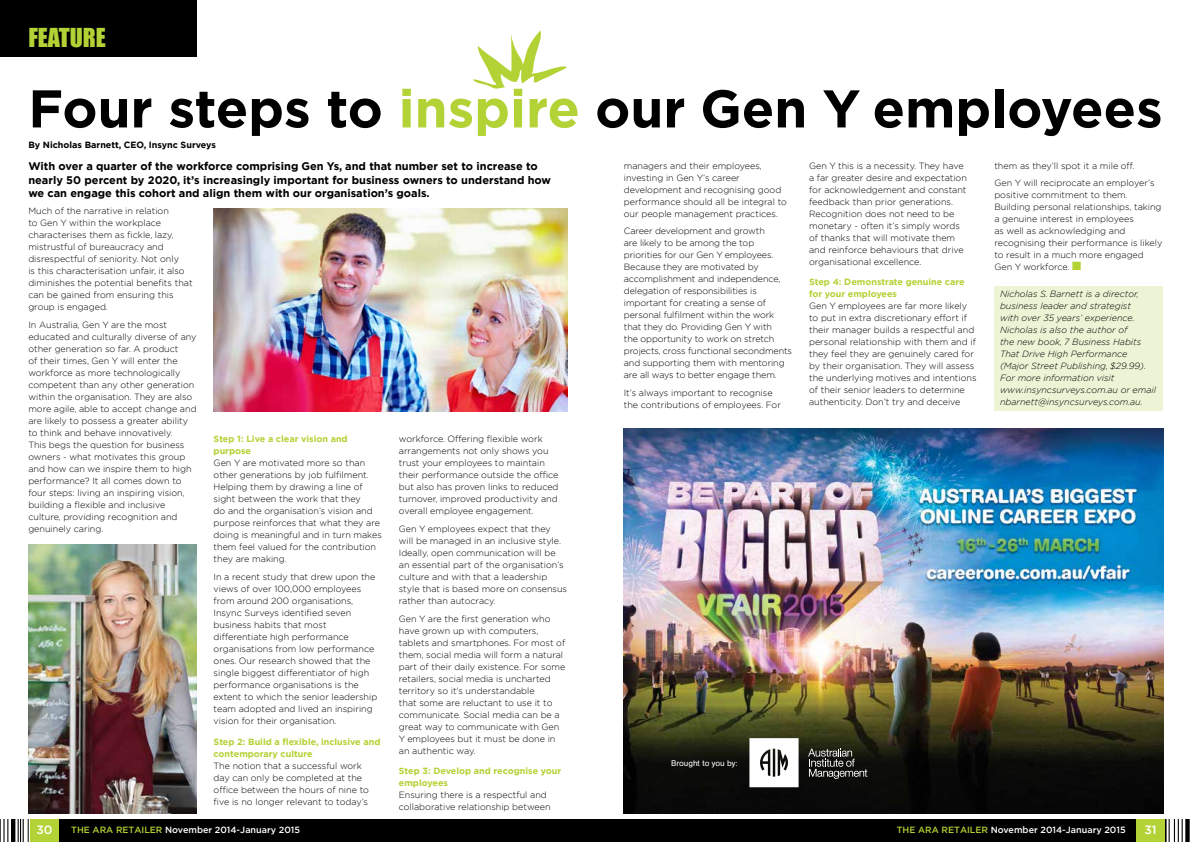
<style>
.page{position:relative;width:1191px;height:842px;background:#fff}
.page>*{position:absolute;margin:0;border:0;box-sizing:border-box;transform-origin:0 0}
.t1{font:700 53px "Gotham";color:#000}
.t2{font:24px "Impact";color:#b3d235}
.t3{font:500 12px "Gotham";color:#fff}
.t4{font:700 11px/13.2px "Gotham";color:#000}
.t5{font:300 9px/12px "Gotham";color:#000}
.t6{font:italic 300 9px/12px "Gotham";color:#000}
.t7{font:700 9px/12px "Gotham";color:#b3d235}
.t8{font:500 9px "Gotham";color:#fff}
.t9{font:700 9px "Gotham";color:#000}
.t10{font:8.2px "AG Book Rounded BQ";color:#fff}
.s1{color:#b3d235}
</style>
<div class="page">
<svg style="left:1182px;top:819px;width:8px;height:23px"></svg>
<hr style="left:1173px;top:819px;width:2px;height:23px;background:#000">
<svg style="left:1177px;top:819px;width:5px;height:23px"></svg>
<svg style="left:1185px;top:819px;width:4px;height:23px"></svg>
<div style="left:30px;top:819px;width:1133px;height:23px;background:#000"></div>
<div style="left:30px;top:819px;width:28px;height:23px;background:#b3d235"></div>
<div style="left:1136px;top:819px;width:28px;height:23px;background:#b3d235"></div>
<svg style="left:8px;top:819px;width:10px;height:23px"></svg>
<svg style="left:0;top:819px;width:1px;height:23px"></svg>
<hr style="left:3px;top:819px;width:2px;height:23px;background:#000">
<svg style="left:7px;top:819px;width:1px;height:23px"></svg>
<hr style="left:11px;top:819px;width:4px;height:23px;background:#000">
<svg style="left:18px;top:819px;width:11px;height:23px"></svg>
<div style="left:994px;top:286px;width:168px;height:125px;background:#edf4d5"></div>
<img style="left:624px;top:429px;width:539px;height:385px">
<svg style="left:749px;top:738px;width:49px;height:49px"></svg>
<svg style="left:808px;top:749px;width:59px;height:30px;background:#444540"></svg>
<svg style="left:1163px;top:811px;width:7px;height:31px"></svg>
<div style="left:0;top:0;width:197px;height:57px;background:#000"></div>
<img style="left:214px;top:209px;width:353px;height:202px">
<img style="left:28px;top:544px;width:169px;height:270px">
<svg style="left:473px;top:30px;width:94px;height:59px"></svg>
<h2 class="t2" style="left:28px;top:19px;width:79px">FEATURE</h2>
<h1 class="t1" style="left:28px;top:74px;width:1135px">Four steps to <span class="s1">inspire</span> our Gen Y employees</h1>
<p class="t9" style="left:28px;top:139px;width:189px">By Nicholas Barnett, CEO, Insync Surveys</p>
<p class="t4" style="left:28px;top:160px;width:524px">With over a quarter of the workforce comprising Gen Ys, and that number set to increase to nearly 50 percent by 2020, it’s increasingly important for business owners to understand how we can engage this cohort and align them with our organisation’s goals.</p>
<p class="t5" style="left:28px;top:205px;width:166px">Much of the narrative in relation<br>to Gen Y within the workplace characterises them as fickle, lazy, mistrustful of bureaucracy and disrespectful of seniority. Not only<br>is this characterisation unfair, it also diminishes the potential benefits that can be gained from ensuring this group is engaged.</p>
<p class="t5" style="left:28px;top:319px;width:170px">In Australia, Gen Y are the most educated and culturally diverse of any other generation so far. A product<br>of their times, Gen Y will enter the workforce as more technologically competent than any other generation within the organisation. They are also more agile, able to accept change and are likely to possess a greater ability to think and behave innovatively.<br>This begs the question for business owners - what motivates this group and how can we inspire them to high performance? It all comes down to four steps: living an inspiring vision, building a flexible and inclusive culture, providing recognition and genuinely caring.</p>
<p class="t5" style="left:399px;top:433px;width:161px">workforce. Offering flexible work arrangements not only shows you trust your employees to maintain their performance outside the office but also has proven links to reduced turnover, improved productivity and overall employee engagement.</p>
<p class="t5" style="left:399px;top:523px;width:170px">Gen Y employees expect that they will be managed in an inclusive style.<br>Ideally, open communication will be an essential part of the organisation’s culture and with that a leadership style that is based more on consensus rather than autocracy.</p>
<p class="t5" style="left:399px;top:612px;width:168px">Gen Y are the first generation who have grown up with computers, tablets and smartphones. For most of them, social media will form a natural part of their daily existence. For some retailers, social media is uncharted territory so it’s understandable<br>that some are reluctant to use it to communicate. Social media can be a great way to communicate with Gen Y employees but it must be done in an authentic way.</p>
<p class="t7" style="left:399px;top:765px;width:164px">Step 3: Develop and recognise your employees</p>
<p class="t5" style="left:399px;top:789px;width:153px">Ensuring there is a respectful and collaborative relationship between</p>
<p class="t7" style="left:214px;top:433px;width:136px">Step 1: Live a clear vision and purpose</p>
<p class="t5" style="left:214px;top:457px;width:170px">Gen Y are motivated more so than other generations by job fulfilment.<br>Helping them by drawing a line of sight between the work that they<br>do and the organisation’s vision and purpose reinforces that what they are doing is meaningful and in turn makes them feel valued for the contribution they are making.</p>
<p class="t5" style="left:214px;top:571px;width:165px">In a recent study that drew upon the views of over 100,000 employees from around 200 organisations, Insync Surveys identified seven business habits that most differentiate high performance organisations from low performance ones. Our research showed that the single biggest differentiator of high performance organisations is the extent to which the senior leadership team adopted and lived an inspiring vision for their organisation.</p>
<p class="t7" style="left:214px;top:735px;width:168px">Step 2: Build a flexible, inclusive and contemporary culture</p>
<p class="t5" style="left:214px;top:759px;width:157px">The notion that a successful work day can only be completed at the office between the hours of nine to five is no longer relevant to today’s</p>
<p class="t5" style="left:624px;top:159px;width:165px">managers and their employees, investing in Gen Y’s career development and recognising good performance should all be integral to our people management practices.</p>
<p class="t5" style="left:624px;top:225px;width:170px">Career development and growth<br>are likely to be among the top priorities for our Gen Y employees.<br>Because they are motivated by accomplishment and independence, delegation of responsibilities is important for creating a sense of personal fulfilment within the work that they do. Providing Gen Y with<br>the opportunity to work on stretch projects, cross functional secondments and supporting them with mentoring are all ways to better engage them.</p>
<p class="t5" style="left:624px;top:387px;width:159px">It’s always important to recognise the contributions of employees. For</p>
<p class="t5" style="left:809px;top:159px;width:159px">Gen Y this is a necessity. They have a far greater desire and expectation for acknowledgement and constant feedback than prior generations.<br>Recognition does not need to be monetary - often it’s simply words of thanks that will motivate them and reinforce behaviours that drive organisational excellence.</p>
<p class="t7" style="left:809px;top:276px;width:157px">Step 4: Demonstrate genuine care for your employees</p>
<p class="t5" style="left:809px;top:300px;width:169px">Gen Y employees are far more likely to put in extra discretionary effort if their manager builds a respectful and personal relationship with them and if they feel they are genuinely cared for by their organisation. They will assess the underlying motives and intentions of their senior leaders to determine authenticity. Don’t try and deceive</p>
<p class="t5" style="left:994px;top:156px;width:162px;line-height:17.7px">them as they’ll spot it a mile off.<br>Gen Y will reciprocate an employer’s</p>
<p class="t5" style="left:994px;top:189px;width:169px">positive commitment to them.<br>Building personal relationships, taking a genuine interest in employees<br>as well as acknowledging and recognising their performance is likely to result in a much more engaged<br>Gen Y workforce. <span class="s1">■</span></p>
<p class="t6" style="left:1000px;top:287px;width:157px">Nicholas S. Barnett is a director, business leader and strategist<br>with over 35 years’ experience.<br>Nicholas is also the author of<br>the new book, 7 Business Habits<br>That Drive High Performance (Major Street Publishing, $29.99).<br>For more information visit www.insyncsurveys.com.au or email nbarnett@insyncsurveys.com.au.</p>
<p class="t10" style="left:671px;top:758px;width:68px">Brought to you by:</p>
<h3 class="t3" style="left:36px;top:821px;width:18px">30</h3>
<p class="t8" style="left:71px;top:823px;width:230px"><span class="s1">THE ARA RETAILER</span> November 2014-January 2015</p>
<p class="t8" style="left:896px;top:823px;width:230px"><span class="s1">THE ARA RETAILER</span> November 2014-January 2015</p>
<h3 class="t3" style="left:1144px;top:821px;width:14px">31</h3>
</div>
